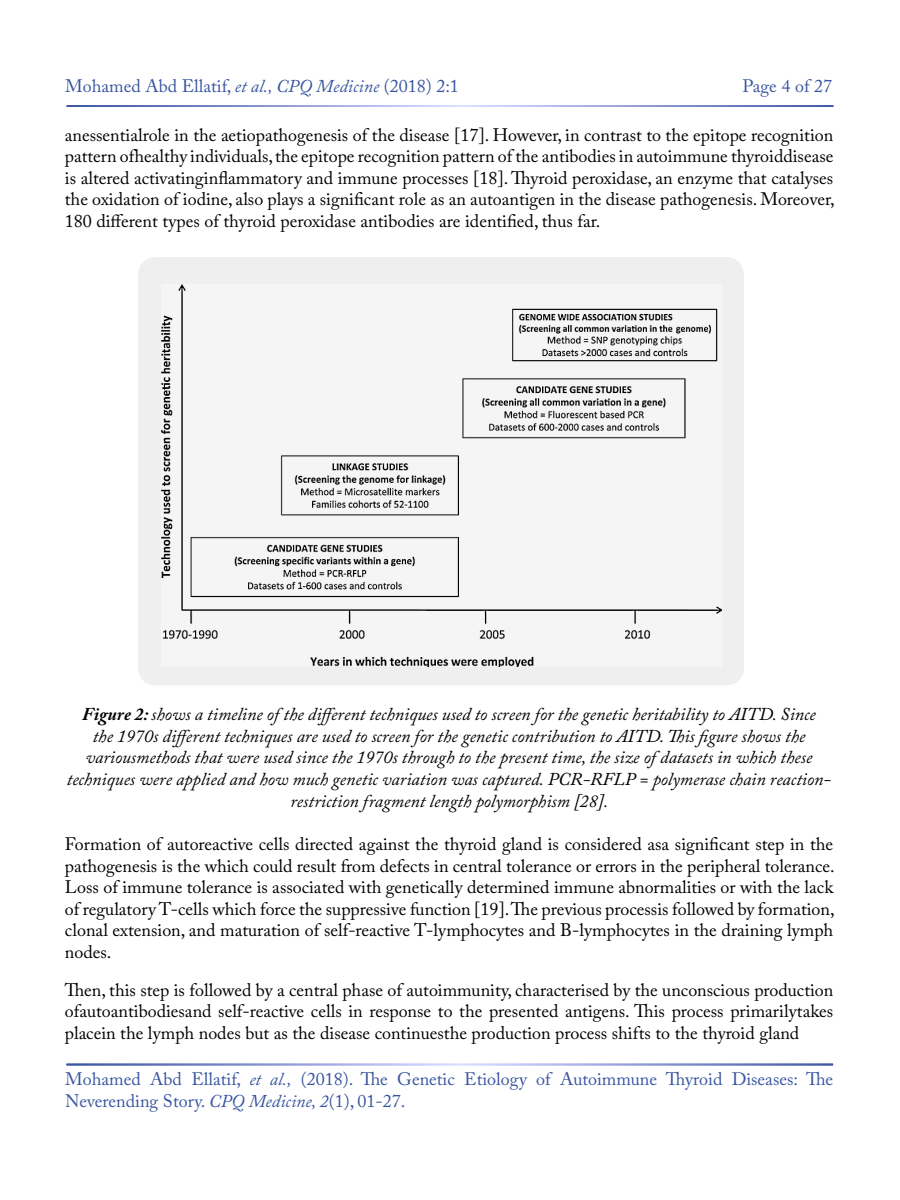
<style>
.page{position:relative;width:900px;height:1200px;background:#fff}
.page>*{position:absolute;margin:0;border:0;box-sizing:border-box;transform-origin:0 0}
.t1{font:18px/21.6px "Adobe Caslon Pro";color:#000;text-align:justify}
.t2{font:italic 18px/21.6px "Adobe Caslon Pro";color:#000;text-align:center}
.t3{font:18px/21.6px "Adobe Caslon Pro";color:#3955a0}
.s1{font-style:italic}
.s2{font-weight:700}
</style>
<div class="page">
<div style="left:138px;top:257px;width:606px;height:428px;background:#efeff0;border-radius:18px"></div>
<img style="left:162px;top:284px;width:560px;height:383px">
<p class="t3" style="left:65px;top:75px;width:395px">Mohamed Abd Ellatif, <span class="s1">et al., CPQ Medicine</span> (2018) 2:1</p>
<p class="t3" style="left:743px;top:75px;width:91px">Page 4 of 27</p>
<p class="t1" style="left:65px;top:124px;width:771px">anessentialrole in the aetiopathogenesis of the disease [17]. However, in contrast to the epitope recognition pattern ofhealthy individuals, the epitope recognition pattern of the antibodies in autoimmune thyroiddisease is altered activatinginflammatory and immune processes [18]. Thyroid peroxidase, an enzyme that catalyses the oxidation of iodine, also plays a significant role as an autoantigen in the disease pathogenesis. Moreover, 180 different types of thyroid peroxidase antibodies are identified, thus far.</p>
<p class="t2" style="left:67px;top:703px;width:766px"><span class="s2">Figure 2:</span> shows a timeline of the different techniques used to screen for the genetic heritability to AITD. Since<br>the 1970s different techniques are used to screen for the genetic contribution to AITD. This figure shows the variousmethods that were used since the 1970s through to the present time, the size of datasets in which these techniques were applied and how much genetic variation was captured. PCR-RFLP = polymerase chain reaction&shy;restriction fragment length polymorphism [28].</p>
<p class="t1" style="left:65px;top:833px;width:771px">Formation of autoreactive cells directed against the thyroid gland is considered asa significant step in the pathogenesis is the which could result from defects in central tolerance or errors in the peripheral tolerance.<br>Loss of immune tolerance is associated with genetically determined immune abnormalities or with the lack of regulatory T-cells which force the suppressive function [19]. The previous processis followed by formation, clonal extension, and maturation of self-reactive T-lymphocytes and B-lymphocytes in the draining lymph nodes.</p>
<p class="t1" style="left:65px;top:979px;width:770px">Then, this step is followed by a central phase of autoimmunity, characterised by the unconscious production ofautoantibodiesand self-reactive cells in response to the presented antigens. This process primarilytakes placein the lymph nodes but as the disease continuesthe production process shifts to the thyroid gland</p>
<p class="t3" style="left:65px;top:1068px;width:769px">Mohamed Abd Ellatif, <span class="s1">et al.,</span> (2018). The Genetic Etiology of Autoimmune Thyroid Diseases: The<br>Neverending Story. <span class="s1">CPQ Medicine, 2</span>(1), 01-27.</p>
</div>
